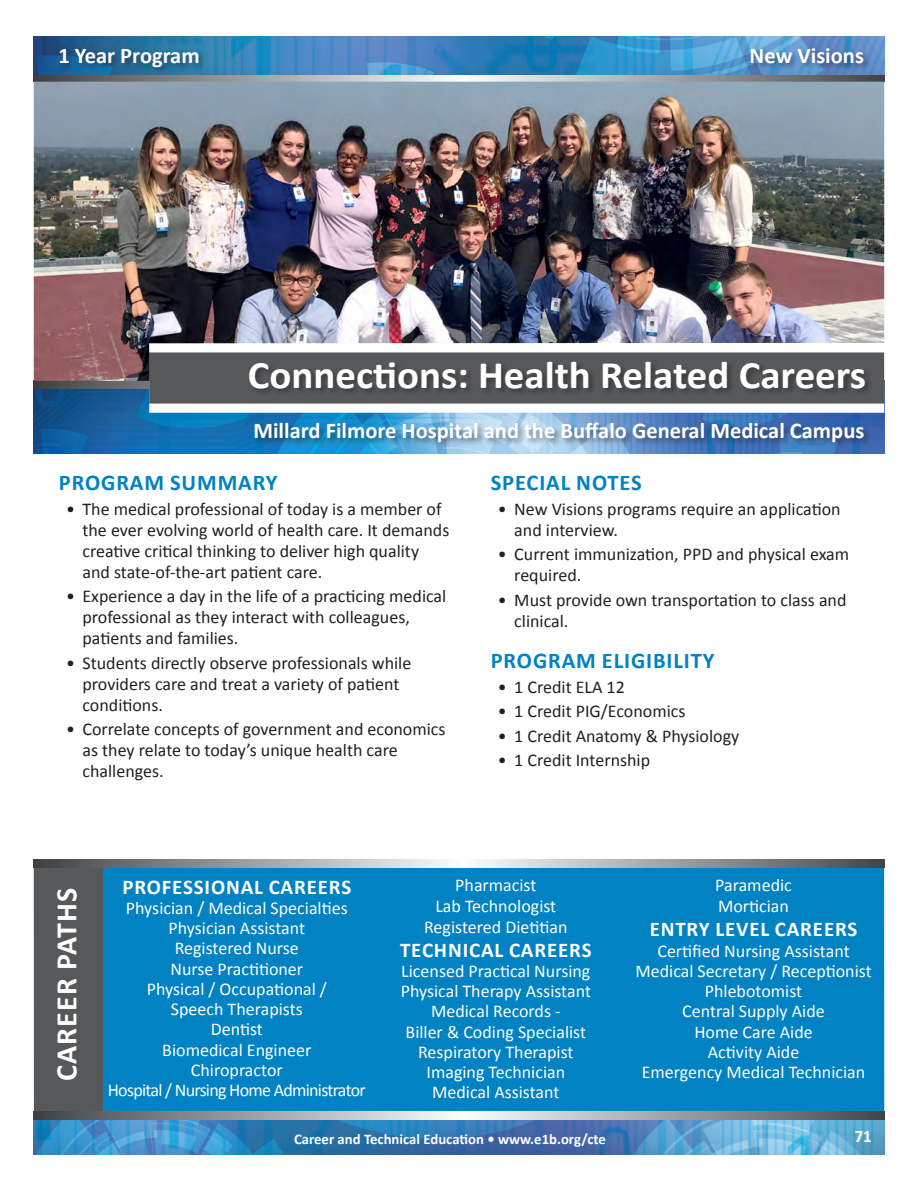
<style>
.page{position:relative;width:918px;height:1188px;background:#fff}
.page>*{position:absolute;margin:0;border:0;box-sizing:border-box;transform-origin:0 0}
.Course_Title__R{font:700 39px "Calibri";color:#fff;scale:1.05 1}
.Career_Path_Title{font:700 30px "Calibri";letter-spacing:.04em;color:#fff}
.Center_Name_s{font:700 22.5px "Calibri";color:#fff}
.Blue_Subheadings{font:700 22.5px "Calibri";letter-spacing:.04em;color:#0082c3}
.Program_Year_s{font:700 22.5px "Calibri";color:#fff}
.Career_Sub_Heads{font:700 21px "Calibri";letter-spacing:.04em;color:#fff}
.t1{font:18px/21px "Calibri";color:#231f20}
.Career_Path_Text{font:18px/20.2px "Calibri";color:#fff;text-align:center}
.Career_Path_Text-2{font:18px/20.2px "Calibri";letter-spacing:-.04em;color:#fff;text-align:center}
.t2{font:700 17.7px "Calibri";color:#fff;scale:.95 1}
.t3{font:700 14.7px "Calibri";color:#fff}
</style>
<div class="page">
<img style="left:34px;top:1119px;width:850px;height:35px">
<div style="left:34px;top:864px;width:850px;height:248px;background:#0082c3"></div>
<div style="left:34px;top:864px;width:69px;height:250px;background:#57585a"></div>
<svg style="left:34px;top:860px;width:850px;height:7px;background:#9e9fa2"></svg>
<svg style="left:34px;top:1112px;width:850px;height:7px;background:#9e9fa2"></svg>
<img style="left:34px;top:388px;width:850px;height:66px">
<svg style="left:34px;top:381px;width:115px;height:7px"></svg>
<svg style="left:34px;top:74px;width:850px;height:8px;background:#939da6"></svg>
<div style="left:149px;top:343px;width:735px;height:70px;background:#fff"></div>
<div style="left:149px;top:352px;width:735px;height:52px;background:#57585a"></div>
<img style="left:34px;top:37px;width:850px;height:37px">
<div style="left:248px;top:360px;width:625px;height:37px;background:#4f4f51"></div>
<div style="left:253px;top:421px;width:618px;height:29px;background:#231f20;opacity:.5"></div>
<div style="left:58px;top:47px;width:149px;height:28px;background:#231f20;opacity:.5"></div>
<img style="left:34px;top:82px;width:850px;height:299px">
<div style="left:749px;top:46px;width:122px;height:25px;background:#231f20;opacity:.5"></div>
<p class="Program_Year_s" style="left:58px;top:41px;width:143px">1 Year Program</p>
<p class="Program_Year_s" style="left:750px;top:41px;width:116px">New Visions</p>
<h1 class="Course_Title__R" style="left:248px;top:350px;width:591px">Connections: Health Related Careers</h1>
<p class="Center_Name_s" style="left:253px;top:416px;width:612px">Millard Filmore Hospital and the Buffalo General Medical Campus</p>
<h1 class="Blue_Subheadings" style="left:59px;top:469px;width:220px">PROGRAM SUMMARY</h1>
<p class="t1" style="left:82px;top:498px;width:368px;text-indent:-16px">• The medical professional of today is a member of the ever evolving world of health care. It demands creative critical thinking to deliver high quality and state-of-the-art patient care.</p>
<p class="t1" style="left:82px;top:586px;width:365px;text-indent:-16px">• Experience a day in the life of a practicing medical professional as they interact with colleagues, patients and families.</p>
<p class="t1" style="left:82px;top:652px;width:330px;text-indent:-16px">• Students directly observe professionals while providers care and treat a variety of patient conditions.</p>
<p class="t1" style="left:82px;top:719px;width:365px;text-indent:-16px">• Correlate concepts of government and economics as they relate to today’s unique health care challenges.</p>
<h1 class="Blue_Subheadings" style="left:491px;top:469px;width:153px">SPECIAL NOTES</h1>
<p class="t1" style="left:514px;top:498px;width:328px;text-indent:-16px">• New Visions programs require an application and interview.</p>
<p class="t1" style="left:514px;top:544px;width:336px;text-indent:-16px">• Current immunization, PPD and physical exam required.</p>
<p class="t1" style="left:514px;top:589px;width:334px;text-indent:-16px">• Must provide own transportation to class and clinical.</p>
<h1 class="Blue_Subheadings" style="left:491px;top:646px;width:225px">PROGRAM ELIGIBILITY</h1>
<p class="t1" style="left:498px;top:676px;width:129px">• 1 Credit ELA 12</p>
<p class="t1" style="left:498px;top:701px;width:189px">• 1 Credit PIG/Economics</p>
<p class="t1" style="left:498px;top:725px;width:243px">• 1 Credit Anatomy &amp; Physiology</p>
<p class="t1" style="left:498px;top:750px;width:154px">• 1 Credit Internship</p>
<h1 class="Career_Path_Title" style="left:47px;top:1081px;width:195px;rotate:-90deg">CAREER PATHS</h1>
<h2 class="Career_Sub_Heads" style="left:122px;top:873px;width:230px">PROFESSIONAL CAREERS</h2>
<p class="Career_Path_Text" style="left:126px;top:898px;width:223px">Physician / Medical Specialties</p>
<p class="Career_Path_Text" style="left:169px;top:918px;width:138px">Physician Assistant</p>
<p class="Career_Path_Text" style="left:175px;top:938px;width:126px">Registered Nurse</p>
<p class="Career_Path_Text" style="left:170px;top:959px;width:134px">Nurse Practitioner</p>
<p class="Career_Path_Text" style="left:147px;top:979px;width:182px">Physical / Occupational /<br>Speech Therapists</p>
<p class="Career_Path_Text" style="left:211px;top:1019px;width:54px">Dentist</p>
<p class="Career_Path_Text" style="left:162px;top:1040px;width:151px">Biomedical Engineer</p>
<p class="Career_Path_Text-2" style="left:108px;top:1060px;width:260px">Chiropractor<br>Hospital / Nursing Home Administrator</p>
<p class="Career_Path_Text" style="left:455px;top:875px;width:83px">Pharmacist</p>
<p class="Career_Path_Text" style="left:435px;top:896px;width:122px">Lab Technologist</p>
<p class="Career_Path_Text" style="left:424px;top:917px;width:145px">Registered Dietitian</p>
<h2 class="Career_Sub_Heads" style="left:400px;top:936px;width:193px">TECHNICAL CAREERS</h2>
<p class="Career_Path_Text" style="left:401px;top:961px;width:191px">Licensed Practical Nursing</p>
<p class="Career_Path_Text" style="left:401px;top:981px;width:192px">Physical Therapy Assistant</p>
<p class="Career_Path_Text" style="left:406px;top:1001px;width:182px">Medical Records -<br>Biller &amp; Coding Specialist</p>
<p class="Career_Path_Text" style="left:418px;top:1042px;width:157px">Respiratory Therapist</p>
<p class="Career_Path_Text" style="left:427px;top:1062px;width:140px">Imaging Technician</p>
<p class="Career_Path_Text" style="left:432px;top:1082px;width:129px">Medical Assistant</p>
<p class="Career_Path_Text" style="left:715px;top:875px;width:78px">Paramedic</p>
<p class="Career_Path_Text" style="left:718px;top:896px;width:72px">Mortician</p>
<h2 class="Career_Sub_Heads" style="left:650px;top:916px;width:209px">ENTRY LEVEL CAREERS</h2>
<p class="Career_Path_Text" style="left:657px;top:941px;width:194px">Certified Nursing Assistant</p>
<p class="Career_Path_Text" style="left:635px;top:961px;width:238px">Medical Secretary / Receptionist</p>
<p class="Career_Path_Text" style="left:705px;top:981px;width:99px">Phlebotomist</p>
<p class="Career_Path_Text" style="left:682px;top:1001px;width:144px">Central Supply Aide</p>
<p class="Career_Path_Text" style="left:694px;top:1022px;width:120px">Home Care Aide</p>
<p class="Career_Path_Text" style="left:708px;top:1042px;width:93px">Activity Aide</p>
<p class="Career_Path_Text" style="left:642px;top:1062px;width:225px">Emergency Medical Technician</p>
<p class="t3" style="left:294px;top:1130px;width:313px">Career and Technical Education • www.e1b.org/cte</p>
<p class="t2" style="left:855px;top:1125px;width:19px">71</p>
</div>
